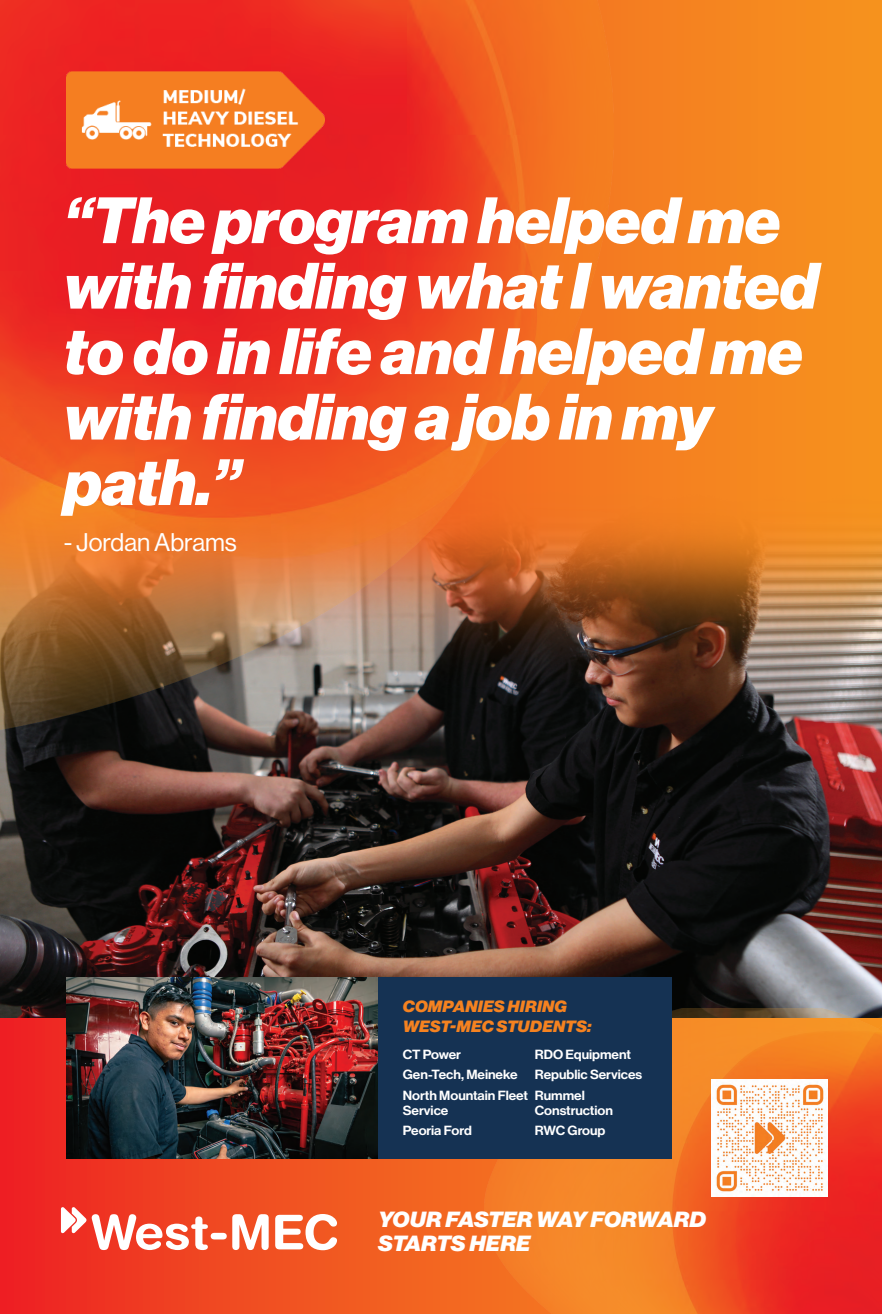
<style>
.page{position:relative;width:882px;height:1314px;background:#fff}
.page>*{position:absolute;margin:0;border:0;box-sizing:border-box;transform-origin:0 0}
.t1{font:64px/65.5px "N Haas Grotesk DS Pro 96 Blk It";color:#fff}
.t2{font:25px "N Haas Grotesk DS Pro 55 Rg";color:#fff}
.t3{font:21.5px/23.5px "N Haas Grotesk DS Pro 96 Blk It";letter-spacing:-.005em;color:#fff;scale:1.06 1}
.t4{font:16px/20px "N Haas Grotesk DS Pro 96 Blk It";letter-spacing:.015em;color:#f58220;scale:1.06 1}
.t5{font:13px/20.1px "N Haas Grotesk DS Pro 65 Md";color:#fff;scale:1.06 1}
</style>
<div class="page">
<svg style="left:0;top:1018px;width:484px;height:296px;background:#ef4521"></svg>
<div style="left:0;top:0;width:882px;height:1018px;background:#f5871f"></div>
<img style="left:0;top:442px;width:882px;height:576px">
<img style="left:0;top:0;width:613px;height:744px">
<img style="left:484px;top:1008px;width:398px;height:306px">
<div style="left:376px;top:977px;width:295px;height:182px;background:#153253"></div>
<svg style="left:61px;top:1206px;width:208px;height:44px"></svg>
<svg style="left:275px;top:1214px;width:62px;height:36px"></svg>
<img style="left:67px;top:977px;width:311px;height:182px">
<img style="left:67px;top:72px;width:258px;height:97px">
<img style="left:711px;top:1080px;width:117px;height:117px">
<h1 class="t1" style="left:64px;top:189px;width:756px">“The program helped me with finding what I wanted to do in life and helped me with finding a job in my path.”</h1>
<h2 class="t2" style="left:64px;top:528px;width:175px">- Jordan Abrams</h2>
<p class="t4" style="left:403px;top:996px;width:179px">COMPANIES HIRING<br>WEST-MEC STUDENTS:</p>
<p class="t5" style="left:403px;top:1045px;width:120px">CT Power<br>Gen-Tech, Meineke<br>North Mountain Fleet</p>
<p class="t5" style="left:403px;top:1101px;width:67px">Service<br>Peoria Ford</p>
<p class="t5" style="left:535px;top:1045px;width:103px">RDO Equipment<br>Republic Services<br>Rummel</p>
<p class="t5" style="left:535px;top:1101px;width:75px">Construction<br>RWC Group</p>
<h3 class="t3" style="left:378px;top:1208px;width:311px">YOUR FASTER WAY FORWARD<br>STARTS HERE</h3>
</div>
